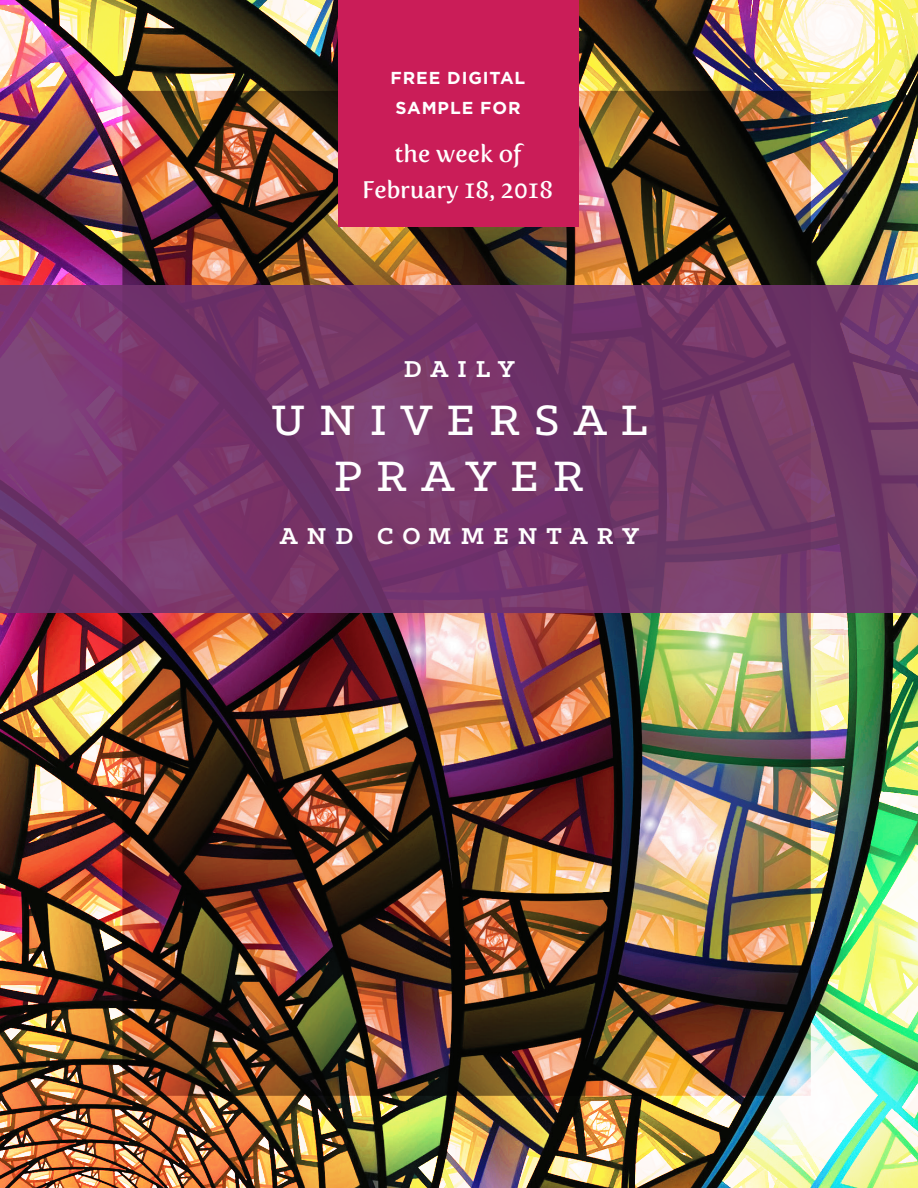
<style>
.page{position:relative;width:918px;height:1188px;background:#fff}
.page>*{position:absolute;margin:0;border:0;box-sizing:border-box;transform-origin:0 0}
.t1{font:500 48.15px "Klinic Slab";letter-spacing:.3em;color:#fff}
.t2{font:700 25.95px "Klinic Slab";letter-spacing:.35em;color:#fff}
.t3{font:24px/36px "Fertigo Pro";color:#fff;text-align:center}
.t4{font:700 17.4px/30px "Gotham";letter-spacing:.05em;color:#fff}
</style>
<div class="page">
<img style="left:0;top:0;width:918px;height:1188px">
<svg style="left:0;top:285px;width:918px;height:328px;background:#74376a"></svg>
<div style="left:338px;top:0;width:240px;height:227px;background:#ca1d58"></div>
<p class="t4" style="left:391px;top:62px;width:136px">FREE DIGITAL<br>SAMPLE FOR</p>
<p class="t3" style="left:362px;top:136px;width:193px">the week of<br>February 18, 2018</p>
<p class="t2" style="left:404px;top:352px;width:112px">DAILY</p>
<p class="t1" style="left:272px;top:389px;width:377px">UNIVERSAL</p>
<p class="t1" style="left:334px;top:445px;width:251px">PRAYER</p>
<p class="t2" style="left:280px;top:519px;width:361px">AND COMMENTARY</p>
</div>
